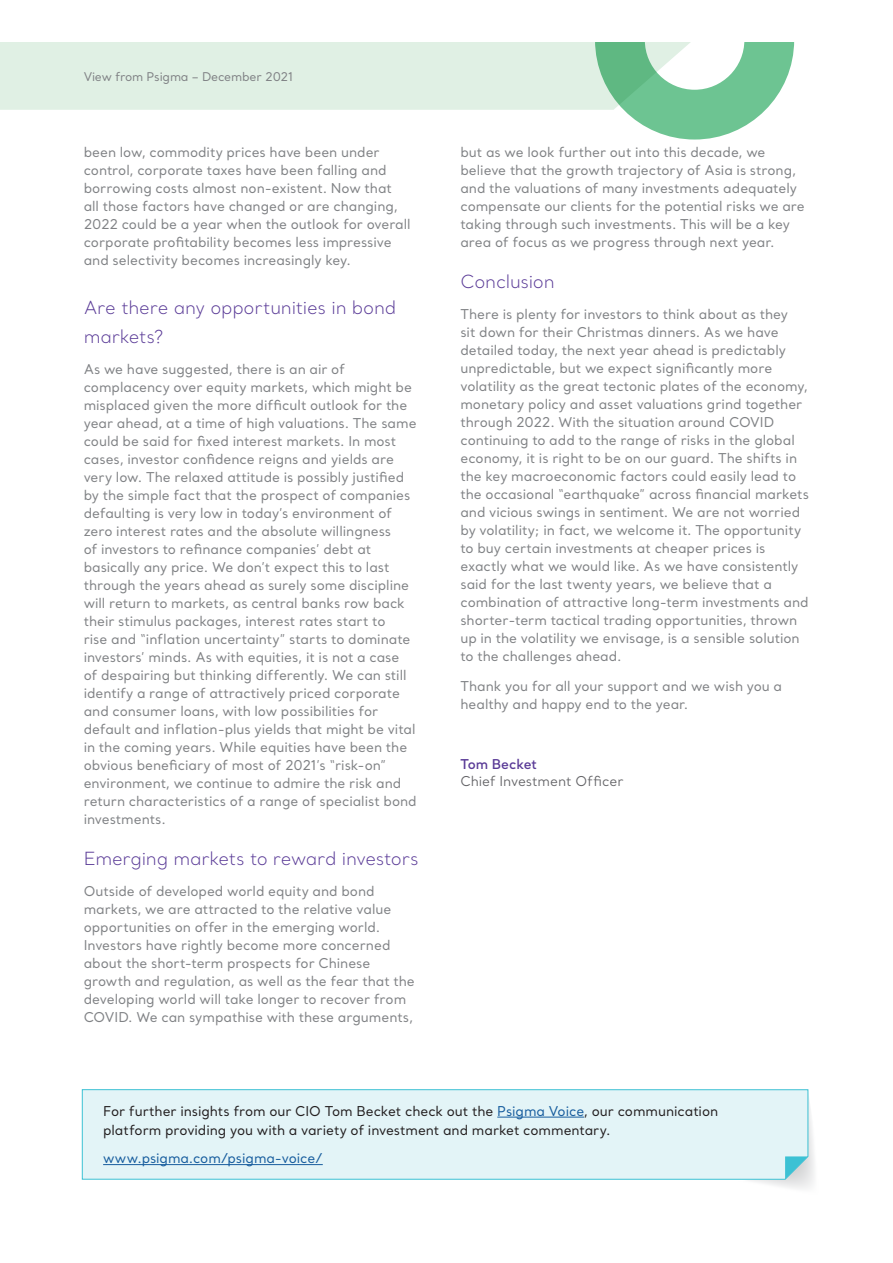
<style>
.page{position:relative;width:893px;height:1263px;background:#fff}
.page>*{position:absolute;margin:0;border:0;box-sizing:border-box;transform-origin:0 0}
.Main_Body_1__Last_Li{font:300 18px/28.5px "Santral";letter-spacing:-.015em;color:#5a3b97}
.Main_Body_1__Last_Li-2{font:13.5px/18px "Santral";letter-spacing:-.005em;color:#808285}
.Main_Body_1__Last_Li-3{font:13.5px/19.5px "Santral";letter-spacing:-.005em;color:#231f20}
.Main_Body_1__Last_Li-4{font:13.5px "Santral";letter-spacing:-.005em;color:#175d9e}
.t1{font:13.5px "Santral";letter-spacing:-.005em;color:#636366}
.t2{font:600 13.5px "Santral";letter-spacing:-.01em;color:#5a3b97}
.t3{font:12px "Santral";letter-spacing:-.015em;color:#808285}
.s1{color:#175d9e}
</style>
<div class="page">
<div style="left:0;top:42px;width:595px;height:68px;background:#e0f0e4"></div>
<svg style="left:595px;top:42px;width:199px;height:98px"></svg>
<img style="left:734px;top:1089px;width:80px;height:100px">
<div style="left:82px;top:1089px;width:726px;height:90px;background:#e3f4f7"></div>
<svg style="left:785px;top:1156px;width:23px;height:23px"></svg>
<hr style="left:497px;top:1117px;width:87px;height:1px;background:#175d9e">
<hr style="left:103px;top:1164px;width:220px;height:1px;background:#175d9e">
<p class="t3" style="left:84px;top:69px;width:211px">View from Psigma – December 2021</p>
<p class="Main_Body_1__Last_Li-2" style="left:84px;top:143px;width:328px">been low, commodity prices have been under control, corporate taxes have been falling and borrowing costs almost non-existent. Now that all those factors have changed or are changing, 2022 could be a year when the outlook for overall corporate profitability becomes less impressive and selectivity becomes increasingly key.</p>
<p class="Main_Body_1__Last_Li" style="left:84px;top:293px;width:314px">Are there any opportunities in bond markets?</p>
<p class="Main_Body_1__Last_Li-2" style="left:84px;top:360px;width:335px">As we have suggested, there is an air of complacency over equity markets, which might be misplaced given the more difficult outlook for the year ahead, at a time of high valuations. The same could be said for fixed interest markets. In most cases, investor confidence reigns and yields are very low. The relaxed attitude is possibly justified by the simple fact that the prospect of companies defaulting is very low in today’s environment of zero interest rates and the absolute willingness<br>of investors to refinance companies’ debt at basically any price. We don’t expect this to last through the years ahead as surely some discipline will return to markets, as central banks row back their stimulus packages, interest rates start to<br>rise and “inflation uncertainty” starts to dominate investors’ minds. As with equities, it is not a case<br>of despairing but thinking differently. We can still identify a range of attractively priced corporate and consumer loans, with low possibilities for default and inflation-plus yields that might be vital in the coming years. While equities have been the obvious beneficiary of most of 2021’s “risk-on” environment, we continue to admire the risk and return characteristics of a range of specialist bond investments.</p>
<p class="Main_Body_1__Last_Li" style="left:84px;top:844px;width:336px">Emerging markets to reward investors</p>
<p class="Main_Body_1__Last_Li-2" style="left:84px;top:882px;width:333px">Outside of developed world equity and bond markets, we are attracted to the relative value opportunities on offer in the emerging world.<br>Investors have rightly become more concerned about the short-term prospects for Chinese growth and regulation, as well as the fear that the developing world will take longer to recover from COVID. We can sympathise with these arguments,</p>
<p class="Main_Body_1__Last_Li-2" style="left:460px;top:143px;width:346px">but as we look further out into this decade, we believe that the growth trajectory of Asia is strong, and the valuations of many investments adequately compensate our clients for the potential risks we are taking through such investments. This will be a key area of focus as we progress through next year.</p>
<p class="Main_Body_1__Last_Li" style="left:460px;top:267px;width:96px">Conclusion</p>
<p class="Main_Body_1__Last_Li-2" style="left:460px;top:305px;width:350px">There is plenty for investors to think about as they<br>sit down for their Christmas dinners. As we have detailed today, the next year ahead is predictably unpredictable, but we expect significantly more volatility as the great tectonic plates of the economy, monetary policy and asset valuations grind together through 2022. With the situation around COVID continuing to add to the range of risks in the global economy, it is right to be on our guard. The shifts in the key macroeconomic factors could easily lead to the occasional “earthquake” across financial markets and vicious swings in sentiment. We are not worried by volatility; in fact, we welcome it. The opportunity to buy certain investments at cheaper prices is exactly what we would like. As we have consistently said for the last twenty years, we believe that a combination of attractive long-term investments and shorter-term tactical trading opportunities, thrown up in the volatility we envisage, is a sensible solution to the challenges ahead.</p>
<p class="Main_Body_1__Last_Li-2" style="left:460px;top:677px;width:323px">Thank you for all your support and we wish you a healthy and happy end to the year.</p>
<p class="t2" style="left:460px;top:756px;width:78px">Tom Becket</p>
<p class="t1" style="left:460px;top:772px;width:165px">Chief Investment Officer</p>
<p class="Main_Body_1__Last_Li-3" style="left:103px;top:1101px;width:617px">For further insights from our CIO Tom Becket check out the <span class="s1">Psigma Voice</span>, our communication platform providing you with a variety of investment and market commentary.</p>
<p class="Main_Body_1__Last_Li-4" style="left:103px;top:1149px;width:221px">www.psigma.com/psigma-voice/</p>
</div>
